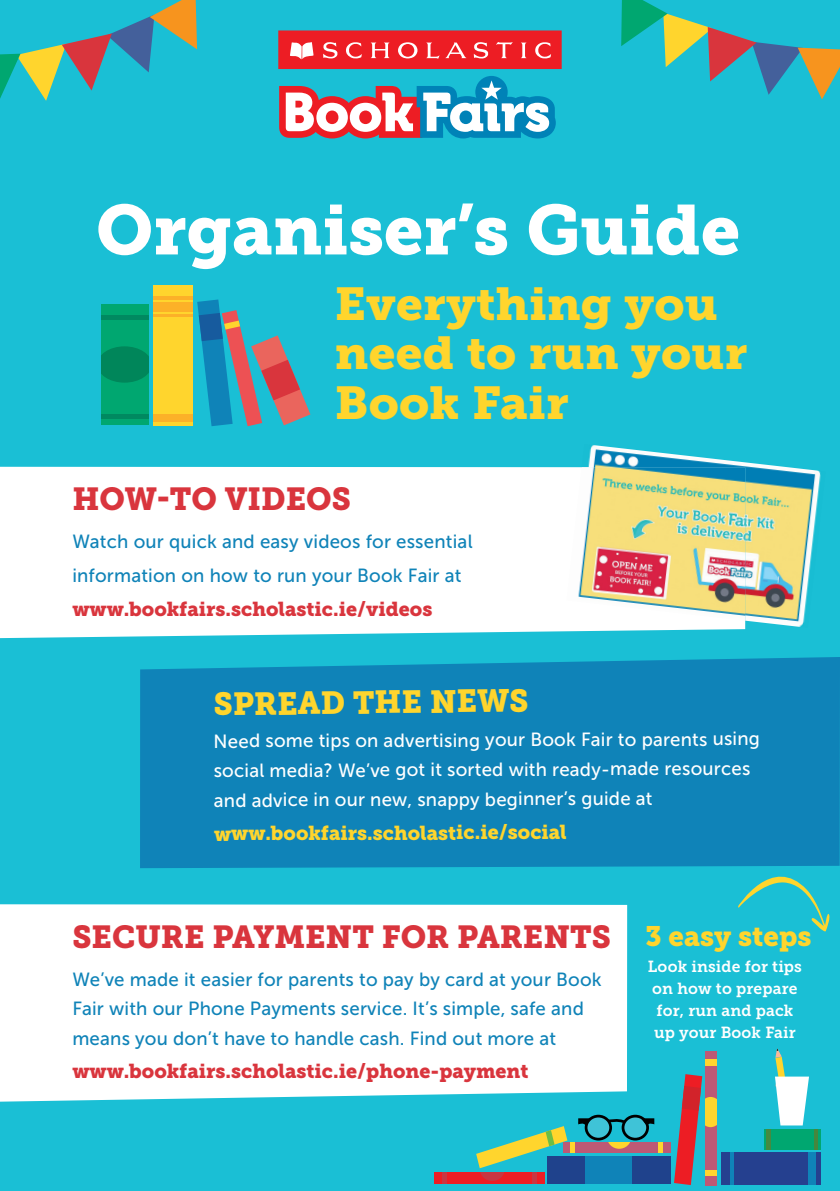
<style>
.page{position:relative;width:840px;height:1191px;background:#fff}
.page>*{position:absolute;margin:0;border:0;box-sizing:border-box;transform-origin:0 0}
.t1{font:69.8px "Museo Slab 900";color:#fff}
.t2{font:45.8px/49.4px "Museo Slab 900";letter-spacing:.005em;color:#ffd52d;scale:1.04 1}
.t3{font:31.6px "Museo Slab 900";color:#d9353d}
.t4{font:31.6px "Museo Slab 900";color:#ffd52d}
.t5{font:28px "Museo Slab 900";color:#ffd52d}
.t6{font:20px "Museo Slab 900";color:#d9353d}
.t7{font:20px "Museo Slab 900";letter-spacing:-.005em;color:#ffd52d}
.t8{font:19px/29.6px "Museo Sans 500";letter-spacing:.01em;color:#0f83b8}
.t9{font:19px/29.6px "Museo Sans 500";letter-spacing:.005em;color:#fff}
.t10{font:16px/22px "Museo Slab 700";letter-spacing:.01em;color:#fff}
</style>
<div class="page">
<div style="left:0;top:0;width:839px;height:1191px;background:#1abfd5"></div>
<svg style="left:0;top:0;width:197px;height:101px"></svg>
<svg style="left:621px;top:0;width:218px;height:99px"></svg>
<div style="left:153px;top:285px;width:39px;height:140px;background:#ffd52d"></div>
<hr style="left:153px;top:296px;width:39px;height:4px;background:#fcb128">
<div style="left:153px;top:302px;width:39px;height:10px;background:#fcb128"></div>
<hr style="left:153px;top:314px;width:39px;height:3px;background:#fcb128">
<div style="left:153px;top:414px;width:39px;height:7px;background:#fcb128"></div>
<div style="left:101px;top:304px;width:47px;height:120px;background:#00a770"></div>
<svg style="left:101px;top:346px;width:47px;height:37px"></svg>
<hr style="left:101px;top:315px;width:47px;height:4px;background:#008960">
<hr style="left:101px;top:415px;width:47px;height:4px;background:#008960">
<svg style="left:197px;top:299px;width:113px;height:127px"></svg>
<div style="left:0;top:467px;width:745px;height:171px;background:#fff"></div>
<img style="left:581px;top:445px;width:240px;height:183px">
<img style="left:566px;top:467px;width:179px;height:153px">
<div style="left:0;top:904px;width:626px;height:197px;background:#fff"></div>
<div style="left:140px;top:657px;width:699px;height:212px;background:#0f83b8"></div>
<svg style="left:737px;top:852px;width:93px;height:80px"></svg>
<div style="left:562px;top:1142px;width:108px;height:11px;background:#bd5975"></div>
<svg style="left:608px;top:1142px;width:22px;height:6px"></svg>
<div style="left:569px;top:1142px;width:5px;height:11px;background:#ffd52d"></div>
<div style="left:657px;top:1142px;width:5px;height:11px;background:#ffd52d"></div>
<div style="left:705px;top:1051px;width:11px;height:135px;background:#bd5975"></div>
<svg style="left:674px;top:1074px;width:42px;height:111px"></svg>
<div style="left:705px;top:1059px;width:11px;height:6px;background:#ffd52d"></div>
<div style="left:705px;top:1170px;width:11px;height:5px;background:#ffd52d"></div>
<div style="left:434px;top:1172px;width:111px;height:11px;background:#ed1d24"></div>
<div style="left:441px;top:1172px;width:5px;height:11px;background:#c93642"></div>
<hr style="left:532px;top:1172px;width:4px;height:11px;background:#c93642">
<div style="left:720px;top:1152px;width:100px;height:32px;background:#25408f"></div>
<svg style="left:730px;top:1152px;width:3px;height:32px"></svg>
<div style="left:807px;top:1152px;width:8px;height:32px;background:#0f83b8"></div>
<svg style="left:476px;top:1126px;width:91px;height:55px"></svg>
<div style="left:763px;top:1129px;width:56px;height:21px;background:#00a770"></div>
<hr style="left:766px;top:1129px;width:4px;height:21px;background:#468a40">
<svg style="left:814px;top:1129px;width:3px;height:21px"></svg>
<div style="left:585px;top:1116px;width:25px;height:23px;background:#3fc3d7;border-radius:50%"></div>
<div style="left:584px;top:1114px;width:27px;height:26px;border:3px solid #000;border-radius:50%"></div>
<div style="left:622px;top:1116px;width:25px;height:23px;background:#3fc3d7;border-radius:50%"></div>
<div style="left:621px;top:1114px;width:27px;height:26px;border:3px solid #000;border-radius:50%"></div>
<svg style="left:605px;top:1118px;width:23px;height:7px"></svg>
<svg style="left:578px;top:1117px;width:13px;height:9px"></svg>
<svg style="left:640px;top:1117px;width:14px;height:9px"></svg>
<svg style="left:775px;top:1048px;width:33px;height:77px"></svg>
<div style="left:547px;top:1155px;width:123px;height:28px;background:#1f428c"></div>
<div style="left:585px;top:1155px;width:46px;height:28px;background:#0f83b8"></div>
<svg style="left:278px;top:30px;width:283px;height:39px;background:#eb363c"></svg>
<svg style="left:279px;top:76px;width:276px;height:62px"></svg>
<h1 class="t1" style="left:96px;top:189px;width:645px">Organiser’s Guide</h1>
<h2 class="t2" style="left:334px;top:279px;width:398px">Everything you need to run your<br>Book Fair</h2>
<h3 class="t3" style="left:72px;top:481px;width:280px">HOW-TO VIDEOS</h3>
<p class="t8" style="left:72px;top:524px;width:401px;line-height:33.8px">Watch our quick and easy videos for essential information on how to run your Book Fair at</p>
<p class="t6" style="left:72px;top:597px;width:361px">www.bookfairs.scholastic.ie/videos</p>
<h3 class="t4" style="left:213px;top:686px;width:316px;rotate:-1deg">SPREAD THE NEWS</h3>
<p class="t9" style="left:213px;top:725px;width:547px">Need some tips on advertising your Book Fair to parents using social media? We’ve got it sorted with ready-made resources and advice in our new, snappy beginner’s guide at</p>
<p class="t7" style="left:214px;top:821px;width:354px">www.bookfairs.scholastic.ie/social</p>
<h3 class="t3" style="left:72px;top:918px;width:540px">SECURE PAYMENT FOR PARENTS</h3>
<p class="t8" style="left:72px;top:964px;width:530px">We’ve made it easier for parents to pay by card at your Book<br>Fair with our Phone Payments service. It’s simple, safe and means you don’t have to handle cash. Find out more at</p>
<p class="t6" style="left:72px;top:1059px;width:457px">www.bookfairs.scholastic.ie/phone-payment</p>
<h3 class="t5" style="left:645px;top:920px;width:167px">3 easy steps</h3>
<p class="t10" style="left:647px;top:955px;width:155px">Look inside for tips on how to prepare for, run and pack up your Book Fair</p>
</div>
